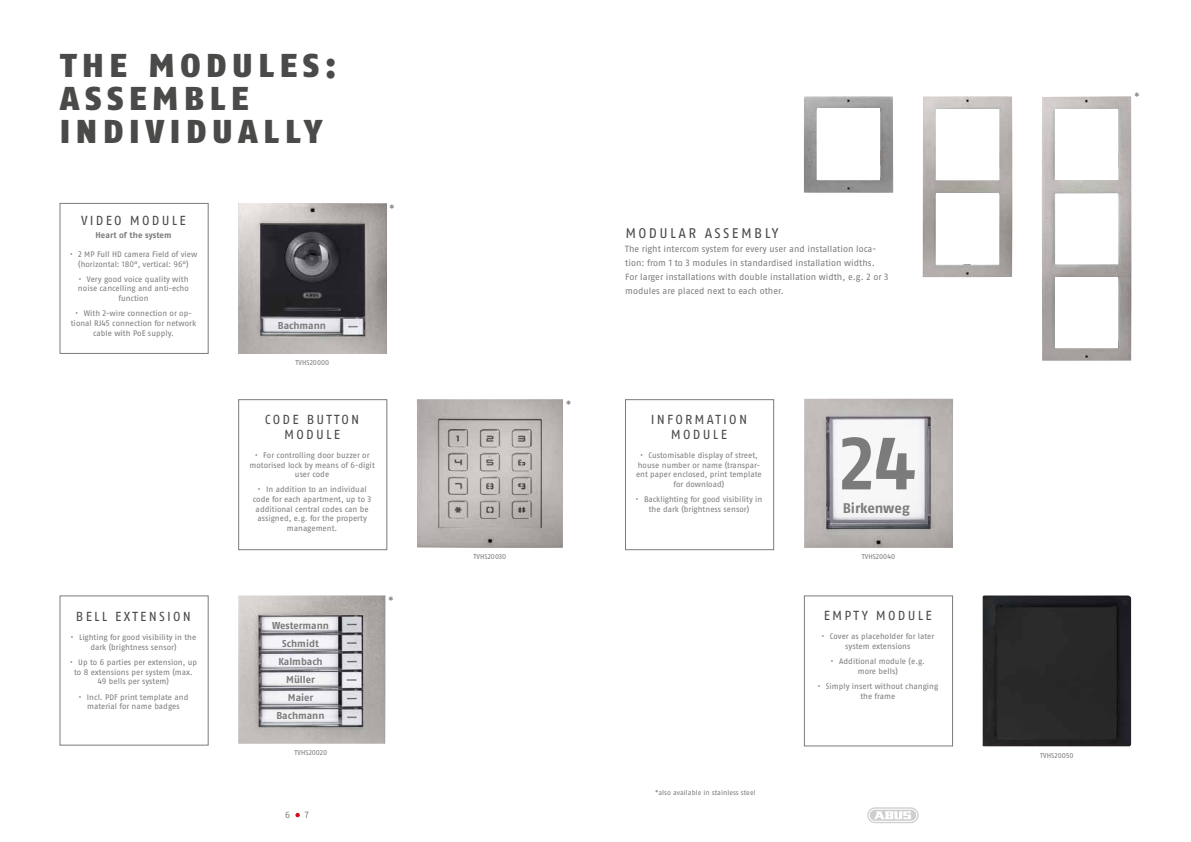
<style>
.page{position:relative;width:1191px;height:842px;background:#fff}
.page>*{position:absolute;margin:0;border:0;box-sizing:border-box;transform-origin:0 0}
.t1{font:700 73.6px "ABUS Fago Pro";color:#7c7b7b}
.t2{font:900 33px/33px "ABUS Fago Pro";letter-spacing:.17em;color:#4a4a49}
.t3{font:14px "ABUS Fago Pro";letter-spacing:.17em;color:#4a4a49}
.t4{font:700 14px "ABUS Fago Pro";letter-spacing:-.005em;color:#7c7b7b}
.t5{font:13.1px/15px "ABUS Fago Pro";letter-spacing:.17em;color:#4a4a49;text-align:center}
.t6{font:12px "ABUS Fago Pro";color:#7c7b7b}
.t7{font:700 10px/18.1px "ABUS Fago Pro";color:#7c7b7b;text-align:center}
.t8{font:9px/14px "ABUS Fago Pro";letter-spacing:.005em;color:#7c7b7b}
.t9{font:700 8.4px "ABUS Fago Pro";letter-spacing:.005em;color:#7c7b7b}
.t10{font:8px/9.6px "ABUS Fago Pro";color:#7c7b7b;text-align:center}
.t11{font:7px "ABUS Fago Pro";letter-spacing:.005em;color:#7c7b7b}
</style>
<div class="page">
<img style="left:238px;top:204px;width:148px;height:150px">
<div style="left:60px;top:203px;width:149px;height:151px;border:1px solid #7c7b7b"></div>
<img style="left:417px;top:399px;width:146px;height:149px">
<img style="left:238px;top:595px;width:147px;height:149px">
<div style="left:238px;top:399px;width:149px;height:151px;border:1px solid #7c7b7b"></div>
<div style="left:60px;top:595px;width:149px;height:151px;border:1px solid #7c7b7b"></div>
<img style="left:982px;top:595px;width:149px;height:151px">
<img style="left:1042px;top:96px;width:89px;height:265px">
<div style="left:1055px;top:109px;width:62px;height:71px;background:#fff"></div>
<div style="left:1055px;top:277px;width:62px;height:70px;background:#fff"></div>
<img style="left:922px;top:96px;width:90px;height:181px">
<div style="left:936px;top:109px;width:63px;height:71px;background:#fff"></div>
<div style="left:936px;top:193px;width:63px;height:71px;background:#fff"></div>
<img style="left:804px;top:96px;width:89px;height:97px">
<div style="left:817px;top:108px;width:63px;height:72px;background:#fff"></div>
<img style="left:804px;top:399px;width:149px;height:149px">
<div style="left:625px;top:399px;width:149px;height:151px;border:1px solid #7c7b7b"></div>
<div style="left:804px;top:595px;width:149px;height:151px;border:1px solid #7c7b7b"></div>
<svg style="left:867px;top:807px;width:51px;height:16px"></svg>
<svg style="left:295px;top:813px;width:5px;height:4px"></svg>
<h2 class="t2" style="left:60px;top:49px;width:278px">THE MODULES:<br>ASSEMBLE<br>INDIVIDUALLY</h2>
<h3 class="t5" style="left:81px;top:213px;width:106px">VIDEO MODULE</h3>
<p class="t9" style="left:96px;top:230px;width:77px">Heart of the system</p>
<p class="t10" style="left:70px;top:249px;width:129px">• 2 MP Full HD camera Field of view (horizontal: 180°, vertical: 96°)</p>
<p class="t10" style="left:78px;top:274px;width:112px">• Very good voice quality with noise cancelling and anti-echo function</p>
<p class="t10" style="left:71px;top:309px;width:127px">• With 2-wire connection or op&shy;tional RJ45 connection for network cable with PoE supply.</p>
<h3 class="t6" style="left:389px;top:202px;width:7px">*</h3>
<p class="t7" style="left:278px;top:316px;width:50px">Bachmann</p>
<p class="t11" style="left:295px;top:358px;width:35px">TVHS20000</p>
<h3 class="t5" style="left:265px;top:412px;width:96px">CODE BUTTON<br>MODULE</h3>
<p class="t10" style="left:249px;top:450px;width:127px">• For controlling door buzzer or motorised lock by means of 6-digit user code</p>
<p class="t10" style="left:253px;top:485px;width:120px">• In addition to an individual code for each apartment, up to 3 additional central codes can be assigned, e.g. for the property management.</p>
<h3 class="t5" style="left:76px;top:609px;width:117px">BELL EXTENSION</h3>
<p class="t10" style="left:71px;top:633px;width:127px">• Lighting for good visibility in the dark (brightness sensor)</p>
<p class="t10" style="left:70px;top:657px;width:129px">• Up to 6 parties per extension, up to 8 extensions per system (max.<br>49 bells per system)</p>
<p class="t10" style="left:78px;top:692px;width:112px">• Incl. PDF print template and material for name badges</p>
<p class="t7" style="left:272px;top:616px;width:58px">Westermann<br>Schmidt<br>Kalmbach</p>
<p class="t7" style="left:288px;top:688px;width:27px">Maier</p>
<p class="t7" style="left:286px;top:670px;width:30px">Müller</p>
<p class="t7" style="left:276px;top:706px;width:50px">Bachmann</p>
<p class="t11" style="left:294px;top:748px;width:34px">TVHS20020</p>
<p class="t8" style="left:285px;top:808px;width:7px">6</p>
<p class="t8" style="left:305px;top:808px;width:5px">7</p>
<h3 class="t6" style="left:388px;top:594px;width:7px">*</h3>
<h3 class="t6" style="left:566px;top:397px;width:7px">*</h3>
<h3 class="t3" style="left:625px;top:224px;width:155px">MODULAR ASSEMBLY</h3>
<p class="t8" style="left:625px;top:241px;width:265px">The right intercom system for every user and installation loca&shy;tion: from 1 to 3 modules in standardised installation widths.<br>For larger installations with double installation width, e.g. 2 or 3 modules are placed next to each other.</p>
<h3 class="t5" style="left:651px;top:412px;width:98px">INFORMATION<br>MODULE</h3>
<p class="t10" style="left:636px;top:450px;width:127px">• Customisable display of street, house number or name (transpar&shy;ent paper enclosed, print template for download)</p>
<p class="t10" style="left:635px;top:494px;width:128px">• Backlighting for good visibility in the dark (brightness sensor)</p>
<h1 class="t1" style="left:839px;top:419px;width:78px">24</h1>
<h3 class="t4" style="left:842px;top:500px;width:69px">Birkenweg</h3>
<p class="t11" style="left:473px;top:552px;width:34px">TVHS20030</p>
<p class="t11" style="left:861px;top:552px;width:35px">TVHS20040</p>
<p class="t11" style="left:655px;top:788px;width:102px">*also available in stainless steel</p>
<h3 class="t5" style="left:823px;top:608px;width:110px">EMPTY MODULE</h3>
<p class="t10" style="left:821px;top:632px;width:114px">• Cover as placeholder for later system extensions</p>
<p class="t10" style="left:830px;top:656px;width:96px">• Additional module (e.g. more bells)</p>
<p class="t10" style="left:817px;top:681px;width:122px">• Simply insert without changing the frame</p>
<h3 class="t6" style="left:1134px;top:90px;width:7px">*</h3>
<p class="t11" style="left:1040px;top:751px;width:35px">TVHS20050</p>
</div>
